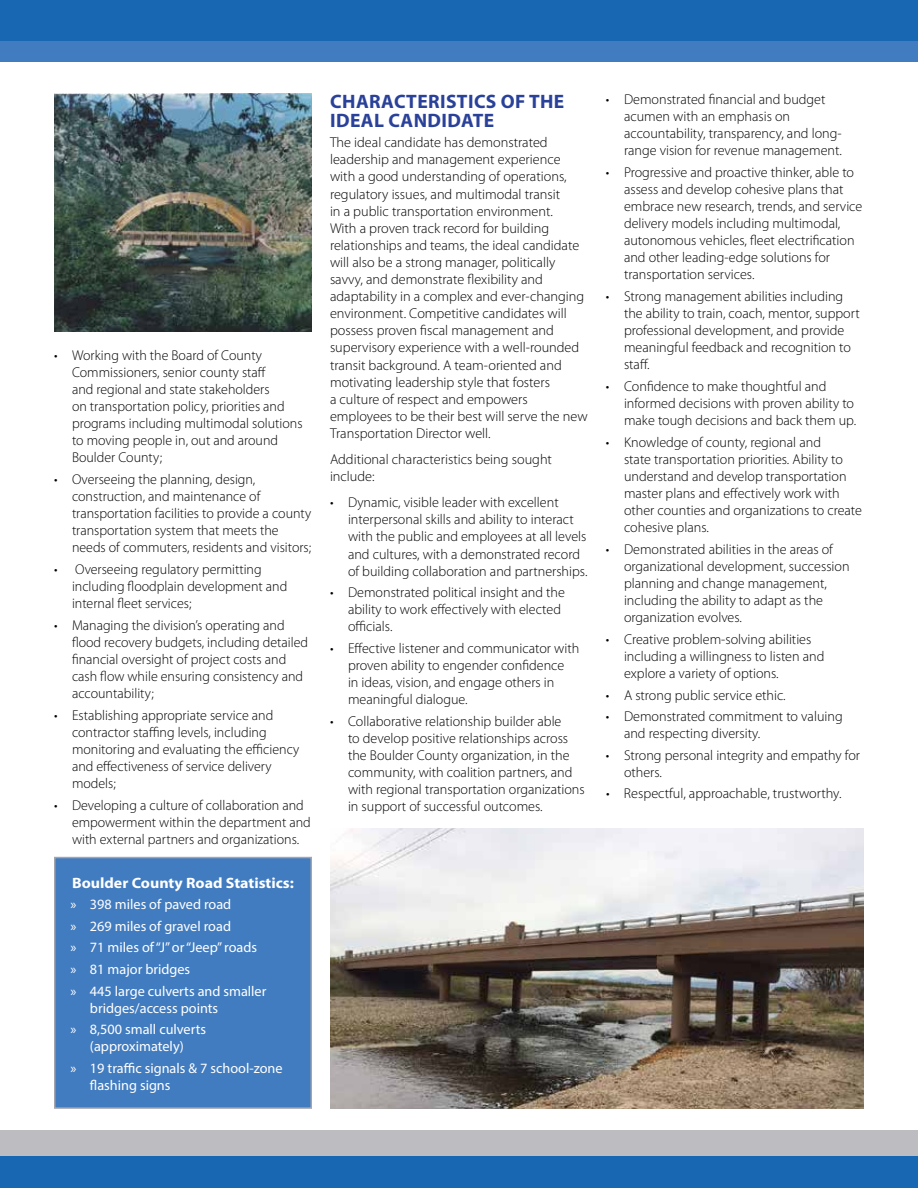
<style>
.page{position:relative;width:918px;height:1188px;background:#fff}
.page>*{position:absolute;margin:0;border:0;box-sizing:border-box;transform-origin:0 0}
.t1{font:700 19.5px/19.5px "Myriad Pro";letter-spacing:.02em;color:#2a4199}
.t2{font:700 15px "Myriad Pro";color:#fff;scale:1.06 1}
.t3{font:300 14.25px/17.1px "Myriad Pro";color:#000}
.t4{font:14.25px/21.6px "Myriad Pro";color:#fff}
</style>
<div class="page">
<div style="left:54px;top:857px;width:258px;height:252px;background:#427cc0;border:2px solid #a3a5ac"></div>
<img style="left:330px;top:828px;width:534px;height:281px">
<img style="left:54px;top:93px;width:258px;height:238px">
<div style="left:0;top:0;width:918px;height:61px;background:#427cc0"></div>
<div style="left:0;top:0;width:918px;height:40px;background:#1867b2"></div>
<div style="left:0;top:1136px;width:918px;height:52px;background:#1867b2"></div>
<div style="left:0;top:1130px;width:918px;height:26px;background:#bcbcc1"></div>
<p class="t3" style="left:72px;top:346px;width:232px;text-indent:-18px">• Working with the Board of County Commissioners, senior county staff<br>and regional and state stakeholders<br>on transportation policy, priorities and programs including multimodal solutions to moving people in, out and around Boulder County;</p>
<p class="t3" style="left:72px;top:471px;width:241px;text-indent:-18px">• Overseeing the planning, design, construction, and maintenance of transportation facilities to provide a county transportation system that meets the needs of commuters, residents and visitors;</p>
<p class="t3" style="left:72px;top:561px;width:217px;text-indent:-18px">• Overseeing regulatory permitting including floodplain development and internal fleet services;</p>
<p class="t3" style="left:72px;top:616px;width:238px;text-indent:-18px">• Managing the division’s operating and flood recovery budgets, including detailed financial oversight of project costs and cash flow while ensuring consistency and accountability;</p>
<p class="t3" style="left:72px;top:706px;width:229px;text-indent:-18px">• Establishing appropriate service and contractor staffing levels, including monitoring and evaluating the efficiency and effectiveness of service delivery models;</p>
<p class="t3" style="left:72px;top:796px;width:240px;text-indent:-18px">• Developing a culture of collaboration and empowerment within the department and with external partners and organizations.</p>
<p class="t2" style="left:72px;top:873px;width:211px">Boulder County Road Statistics:</p>
<p class="t4" style="left:70px;top:893px;width:197px">» 398 miles of paved road<br>» 269 miles of gravel road<br>» 71 miles of “J” or “Jeep” roads » 81 major bridges<br>» 445 large culverts and smaller</p>
<p class="t4" style="left:70px;top:997px;width:149px;text-indent:19px">bridges/access points » 8,500 small culverts</p>
<p class="t4" style="left:70px;top:1036px;width:214px;text-indent:19px">(approximately)<br>» 19 traffic signals &amp; 7 school-zone</p>
<p class="t4" style="left:90px;top:1074px;width:82px">flashing signs</p>
<h1 class="t1" style="left:330px;top:91px;width:236px">CHARACTERISTICS OF THE<br>IDEAL CANDIDATE</h1>
<p class="t3" style="left:330px;top:134px;width:259px">The ideal candidate has demonstrated leadership and management experience with a good understanding of operations, regulatory issues, and multimodal transit<br>in a public transportation environment.<br>With a proven track record for building relationships and teams, the ideal candidate will also be a strong manager, politically savvy, and demonstrate flexibility and adaptability in a complex and ever-changing environment. Competitive candidates will possess proven fiscal management and supervisory experience with a well-rounded transit background. A team-oriented and motivating leadership style that fosters<br>a culture of respect and empowers employees to be their best will serve the new Transportation Director well.</p>
<p class="t3" style="left:330px;top:451px;width:224px">Additional characteristics being sought include:</p>
<p class="t3" style="left:348px;top:494px;width:241px;text-indent:-18px">• Dynamic, visible leader with excellent interpersonal skills and ability to interact with the public and employees at all levels and cultures, with a demonstrated record of building collaboration and partnerships.</p>
<p class="t3" style="left:348px;top:584px;width:218px;text-indent:-18px">• Demonstrated political insight and the ability to work effectively with elected officials.</p>
<p class="t3" style="left:348px;top:640px;width:233px;text-indent:-18px">• Effective listener and communicator with proven ability to engender confidence<br>in ideas, vision, and engage others in meaningful dialogue.</p>
<p class="t3" style="left:348px;top:713px;width:238px;text-indent:-18px">• Collaborative relationship builder able<br>to develop positive relationships across the Boulder County organization, in the community, with coalition partners, and with regional transportation organizations in support of successful outcomes.</p>
<p class="t3" style="left:624px;top:90px;width:219px;text-indent:-18px">• Demonstrated financial and budget acumen with an emphasis on accountability, transparency, and long&shy;range vision for revenue management.</p>
<p class="t3" style="left:624px;top:163px;width:240px;text-indent:-18px">• Progressive and proactive thinker, able to assess and develop cohesive plans that embrace new research, trends, and service delivery models including multimodal, autonomous vehicles, fleet electrification and other leading-edge solutions for transportation services.</p>
<p class="t3" style="left:624px;top:287px;width:237px;text-indent:-18px">• Strong management abilities including the ability to train, coach, mentor, support professional development, and provide meaningful feedback and recognition to staff.</p>
<p class="t3" style="left:624px;top:377px;width:234px;text-indent:-18px">• Confidence to make thoughtful and informed decisions with proven ability to make tough decisions and back them up.</p>
<p class="t3" style="left:624px;top:433px;width:240px;text-indent:-18px">• Knowledge of county, regional and<br>state transportation priorities. Ability to understand and develop transportation master plans and effectively work with other counties and organizations to create cohesive plans.</p>
<p class="t3" style="left:624px;top:540px;width:227px;text-indent:-18px">• Demonstrated abilities in the areas of organizational development, succession planning and change management, including the ability to adapt as the organization evolves.</p>
<p class="t3" style="left:624px;top:630px;width:202px;text-indent:-18px">• Creative problem-solving abilities including a willingness to listen and explore a variety of options.</p>
<p class="t3" style="left:606px;top:686px;width:181px">• A strong public service ethic.</p>
<p class="t3" style="left:624px;top:708px;width:220px;text-indent:-18px">• Demonstrated commitment to valuing and respecting diversity.</p>
<p class="t3" style="left:624px;top:746px;width:238px;text-indent:-18px">• Strong personal integrity and empathy for others.</p>
<p class="t3" style="left:606px;top:785px;width:237px">• Respectful, approachable, trustworthy.</p>
</div>
